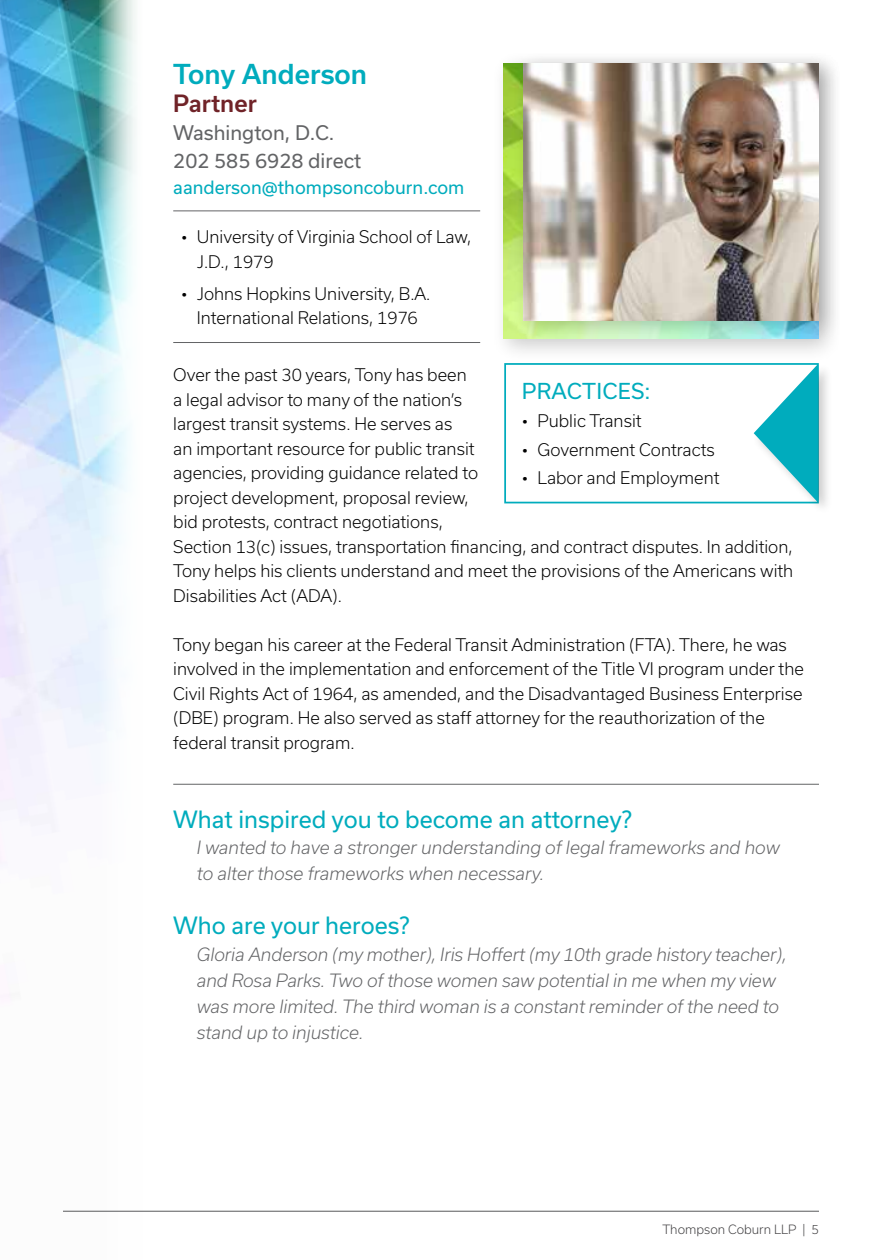
<style>
.page{position:relative;width:882px;height:1260px;background:#fff}
.page>*{position:absolute;margin:0;border:0;box-sizing:border-box;transform-origin:0 0}
.t1{font:500 26.25px "Usual";color:#00acbd}
.t2{font:22.75px "Usual";color:#00acbd}
.t3{font:500 22.75px "Usual";color:#702328}
.t4{font:21px "Usual";letter-spacing:.015em;color:#00acbd}
.t5{font:19.25px/28px "Usual";color:#636466}
.t6{font:italic 300 17.5px/26.2px "Usual";letter-spacing:-.005em;color:#636466}
.t7{font:17.5px "Usual";color:#00acbd}
.t8{font:300 16.62px/24.5px "Usual";color:#000}
.t9{font:300 12.25px "Usual";color:#414042}
</style>
<div class="page">
<img style="left:0;top:0;width:146px;height:1211px">
<hr style="left:63px;top:1211px;width:756px;height:1px;background:#58595b">
<hr style="left:173px;top:210px;width:307px;height:1px;background:#636466">
<hr style="left:173px;top:342px;width:307px;height:1px;background:#636466">
<hr style="left:173px;top:784px;width:646px;height:1px;background:#636466">
<div style="left:492px;top:51px;width:350px;height:312px;background:#000;opacity:.2"></div>
<img style="left:504px;top:63px;width:8px;height:276px">
<div style="left:512px;top:51px;width:330px;height:293px;background:#000;opacity:.2"></div>
<img style="left:524px;top:63px;width:295px;height:257px">
<div style="left:504px;top:363px;width:315px;height:140px;border:2px solid #00acbd"></div>
<div style="left:751px;top:362px;width:82px;height:154px;background:#000;opacity:.2"></div>
<svg style="left:754px;top:364px;width:64px;height:138px"></svg>
<h1 class="t1" style="left:173px;top:59px;width:195px">Tony Anderson</h1>
<h2 class="t3" style="left:173px;top:90px;width:85px">Partner</h2>
<p class="t5" style="left:173px;top:119px;width:190px">Washington, D.C.<br>202 585 6928 direct</p>
<p class="t7" style="left:173px;top:177px;width:293px">aanderson@thompsoncoburn.com</p>
<p class="t8" style="left:197px;top:225px;width:276px;text-indent:-16px">• University of Virginia School of Law,<br>J.D., 1979</p>
<p class="t8" style="left:181px;top:281px;width:251px;text-align:center">• Johns Hopkins University, B.A.<br>International Relations, 1976</p>
<p class="t8" style="left:173px;top:363px;width:622px">Over the past 30 years, Tony has been<br>a legal advisor to many of the nation’s<br>largest transit systems. He serves as<br>an important resource for public transit<br>agencies, providing guidance related to<br>project development, proposal review,<br>bid protests, contract negotiations,<br>Section 13(c) issues, transportation financing, and contract disputes. In addition, Tony helps his clients understand and meet the provisions of the Americans with Disabilities Act (ADA).</p>
<p class="t8" style="left:173px;top:632px;width:632px">Tony began his career at the Federal Transit Administration (FTA). There, he was involved in the implementation and enforcement of the Title VI program under the Civil Rights Act of 1964, as amended, and the Disadvantaged Business Enterprise (DBE) program. He also served as staff attorney for the reauthorization of the federal transit program.</p>
<p class="t4" style="left:522px;top:379px;width:130px">PRACTICES:</p>
<p class="t8" style="left:522px;top:409px;width:121px">• Public Transit</p>
<p class="t8" style="left:522px;top:437px;width:195px">• Government Contracts</p>
<p class="t8" style="left:522px;top:466px;width:199px">• Labor and Employment</p>
<h2 class="t2" style="left:173px;top:806px;width:460px">What inspired you to become an attorney?</h2>
<p class="t6" style="left:197px;top:834px;width:585px">I wanted to have a stronger understanding of legal frameworks and how to alter those frameworks when necessary.</p>
<h2 class="t2" style="left:173px;top:913px;width:238px">Who are your heroes?</h2>
<p class="t6" style="left:197px;top:941px;width:591px">Gloria Anderson (my mother), Iris Hoffert (my 10th grade history teacher), and Rosa Parks. Two of those women saw potential in me when my view was more limited. The third woman is a constant reminder of the need to stand up to injustice.</p>
<p class="t9" style="left:662px;top:1222px;width:158px">Thompson Coburn LLP | 5</p>
</div>
